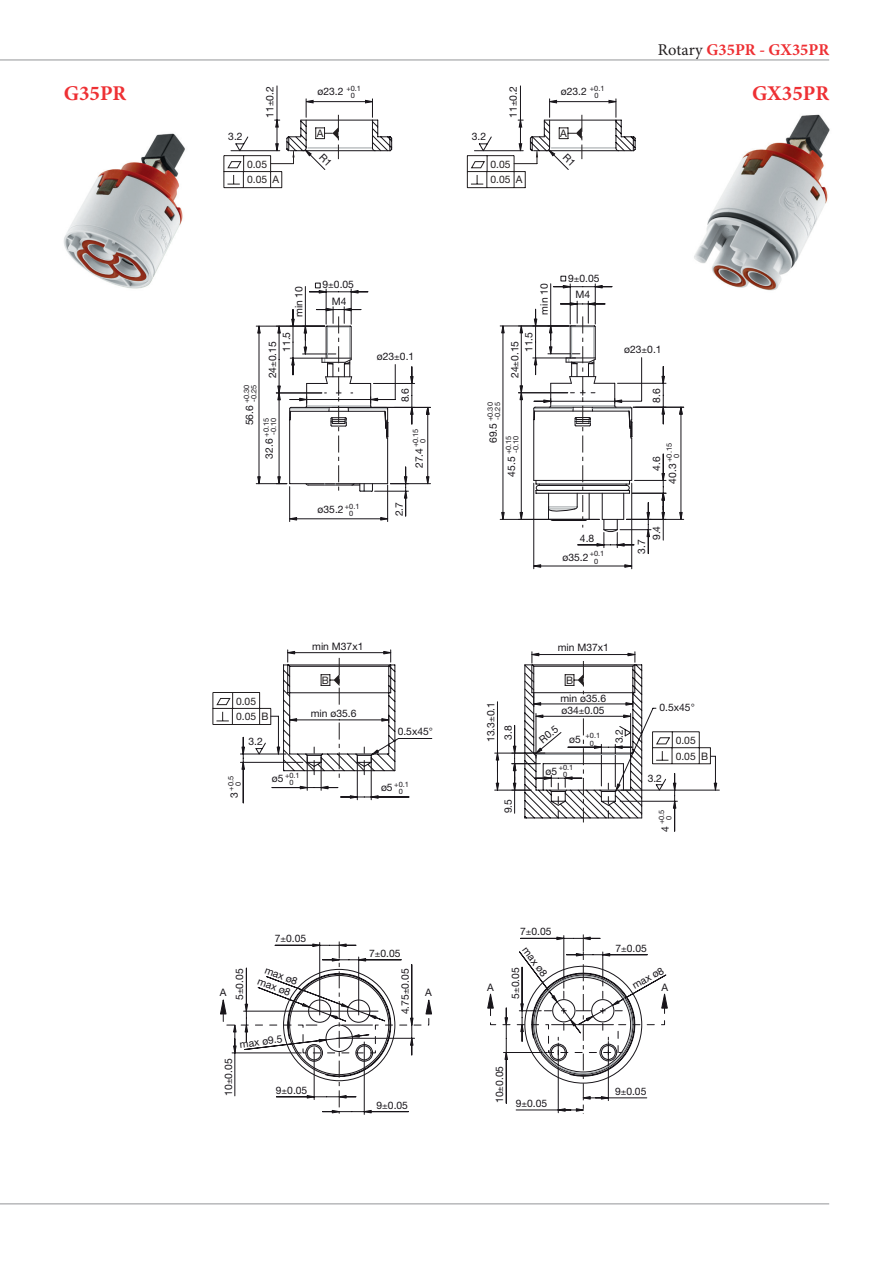
<style>
.page{position:relative;width:893px;height:1263px;background:#fff}
.page>*{position:absolute;margin:0;border:0;box-sizing:border-box;transform-origin:0 0}
.Testo{font:700 21px "Minion Pro";color:#ee3034}
.t1{font:700 16.5px "Minion Pro";color:#ee3034}
.t2{font:10.35px/17px "Helvetica Neue";color:#18151a;text-align:center}
.t3{font:10.35px/15.8px "Helvetica Neue";color:#231f20}
.t4{font:7.35px/7.4px "Helvetica Neue";color:#18151a}
.s1{font-weight:400;color:#231f20}
</style>
<div class="page">
<hr style="left:0;top:1203px;width:829px;height:1px;background:#939598">
<hr style="left:387px;top:485px;width:1px;height:37px;background:#18151a">
<hr style="left:289px;top:487px;width:1px;height:35px;background:#18151a">
<hr style="left:277px;top:86px;width:1px;height:65px;background:#18151a">
<hr style="left:520px;top:86px;width:1px;height:65px;background:#18151a">
<img style="left:64px;top:133px;width:121px;height:156px">
<img style="left:694px;top:114px;width:136px;height:177px">
<hr style="left:0;top:60px;width:829px;height:1px;background:#939598">
<svg style="left:500px;top:276px;width:184px;height:293px"></svg>
<svg style="left:487px;top:934px;width:181px;height:179px"></svg>
<svg style="left:220px;top:941px;width:212px;height:174px"></svg>
<svg style="left:256px;top:282px;width:175px;height:239px"></svg>
<svg style="left:213px;top:649px;width:219px;height:154px"></svg>
<svg style="left:494px;top:651px;width:226px;height:181px"></svg>
<svg style="left:223px;top:99px;width:169px;height:89px"></svg>
<svg style="left:467px;top:99px;width:169px;height:89px"></svg>
<p class="t1" style="left:658px;top:38px;width:173px"><span class="s1">Rotary</span> G35PR - GX35PR</p>
<p class="t2" style="left:262px;top:118px;width:33px;rotate:-90deg">11 0.2</p>
<p class="t4" style="left:346px;top:85px;width:16px">+0.1</p>
<p class="t2" style="left:505px;top:118px;width:33px;rotate:-90deg">11 0.2</p>
<p class="t4" style="left:590px;top:85px;width:16px">+0.1</p>
<p class="Testo" style="left:64px;top:79px;width:64px">G35PR</p>
<p class="Testo" style="left:752px;top:79px;width:79px">GX35PR</p>
<p class="t2" style="left:317px;top:84px;width:39px">ø23.2 <sub>0</sub></p>
<p class="t2" style="left:561px;top:84px;width:39px">ø23.2 <sub>0</sub></p>
<p class="t2" style="left:228px;top:128px;width:16px">3.2</p>
<p class="t3" style="left:247px;top:157px;width:34px">0.05<br>0.05 A</p>
<p class="t3" style="left:317px;top:126px;width:8px">A</p>
<p class="t2" style="left:472px;top:128px;width:16px">3.2</p>
<p class="t3" style="left:490px;top:157px;width:34px">0.05<br>0.05 A</p>
<p class="t3" style="left:560px;top:126px;width:8px">A</p>
<p class="t2" style="left:291px;top:317px;width:33px;rotate:-90deg">min 10</p>
<p class="t2" style="left:323px;top:277px;width:33px;line-height:16.5px">9 0.05<br>M4</p>
<p class="t2" style="left:536px;top:315px;width:33px;rotate:-90deg">min 10</p>
<p class="t2" style="left:568px;top:270px;width:33px">9 0.05<br>M4</p>
<p class="t2" style="left:279px;top:352px;width:22px;rotate:-90deg">11.5</p>
<p class="t2" style="left:264px;top:378px;width:39px;rotate:-90deg">24 0.15</p>
<p class="t4" style="left:263px;top:436px;width:20px;rotate:-90deg">+0.15 -0.10</p>
<p class="t2" style="left:261px;top:459px;width:22px;rotate:-90deg">32.6</p>
<p class="t4" style="left:243px;top:403px;width:20px;rotate:-90deg">+0.30 -0.25</p>
<p class="t2" style="left:241px;top:425px;width:22px;rotate:-90deg">56.6</p>
<p class="t2" style="left:377px;top:349px;width:39px">ø23 0.1</p>
<p class="t2" style="left:397px;top:402px;width:16px;rotate:-90deg">8.6</p>
<p class="t4" style="left:412px;top:443px;width:16px;text-indent:-4px;rotate:-90deg">+0.15<br>0</p>
<p class="t2" style="left:411px;top:468px;width:22px;rotate:-90deg">27.4</p>
<p class="t2" style="left:521px;top:352px;width:22px;rotate:-90deg">11.5</p>
<p class="t2" style="left:507px;top:378px;width:39px;rotate:-90deg">24 0.15</p>
<p class="t4" style="left:487px;top:421px;width:20px;rotate:-90deg">+0.30 -0.25</p>
<p class="t2" style="left:485px;top:443px;width:22px;rotate:-90deg">69.5</p>
<p class="t4" style="left:505px;top:454px;width:20px;rotate:-90deg">+0.15 -0.10</p>
<p class="t2" style="left:504px;top:477px;width:22px;rotate:-90deg">45.5</p>
<p class="t2" style="left:624px;top:342px;width:39px">ø23 0.1</p>
<p class="t2" style="left:649px;top:403px;width:16px;rotate:-90deg">8.6</p>
<p class="t4" style="left:666px;top:457px;width:16px;text-indent:-4px;rotate:-90deg">+0.15<br>0</p>
<p class="t2" style="left:665px;top:484px;width:22px;rotate:-90deg">40.3</p>
<p class="t2" style="left:649px;top:471px;width:16px;rotate:-90deg">4.6</p>
<p class="t4" style="left:345px;top:503px;width:16px">+0.1</p>
<p class="t2" style="left:318px;top:502px;width:37px">ø35.2 <sub>0</sub></p>
<p class="t2" style="left:391px;top:516px;width:16px;rotate:-90deg">2.7</p>
<p class="t2" style="left:580px;top:530px;width:16px">4.8</p>
<p class="t2" style="left:649px;top:540px;width:16px;rotate:-90deg">9.4</p>
<p class="t2" style="left:633px;top:554px;width:16px;rotate:-90deg">3.7</p>
<p class="t4" style="left:590px;top:551px;width:16px">+0.1</p>
<p class="t2" style="left:562px;top:549px;width:37px">ø35.2 <sub>0</sub></p>
<p class="t2" style="left:312px;top:638px;width:53px">min M37x1</p>
<p class="t2" style="left:558px;top:640px;width:53px">min M37x1</p>
<p class="t3" style="left:322px;top:673px;width:9px">B</p>
<p class="t3" style="left:566px;top:673px;width:9px">B</p>
<p class="t3" style="left:236px;top:694px;width:34px">0.05<br>0.05 B</p>
<p class="t2" style="left:311px;top:705px;width:47px">min ø35.6</p>
<p class="t2" style="left:560px;top:692px;width:47px;line-height:12.5px;text-align:left">min ø35.6 ø34 0.05</p>
<p class="t2" style="left:483px;top:716px;width:16px;rotate:-90deg">0.1</p>
<p class="t2" style="left:659px;top:699px;width:33px">0.5x45</p>
<p class="t2" style="left:248px;top:734px;width:16px">3.2</p>
<p class="t2" style="left:398px;top:723px;width:33px">0.5x45</p>
<p class="t4" style="left:228px;top:791px;width:16px;text-align:center;rotate:-90deg">+0.5<br>0</p>
<p class="t2" style="left:226px;top:798px;width:7px;rotate:-90deg">3</p>
<p class="t4" style="left:285px;top:772px;width:16px">+0.1</p>
<p class="t2" style="left:272px;top:771px;width:23px">ø5 <sub>0</sub></p>
<p class="t4" style="left:394px;top:781px;width:16px">+0.1</p>
<p class="t2" style="left:381px;top:779px;width:23px">ø5 <sub>0</sub></p>
<p class="t2" style="left:483px;top:742px;width:22px;text-align:left;rotate:-90deg">13.3<br>3.8</p>
<p class="t2" style="left:500px;top:813px;width:16px;rotate:-90deg">9.5</p>
<p class="t2" style="left:535px;top:735px;width:23px;rotate:-39deg">R0.5</p>
<p class="t4" style="left:585px;top:732px;width:16px">+0.1</p>
<p class="t2" style="left:569px;top:731px;width:26px">ø5 <sub>0</sub></p>
<p class="t4" style="left:559px;top:764px;width:16px">+0.1</p>
<p class="t2" style="left:545px;top:763px;width:23px">ø5 <sub>0</sub></p>
<p class="t2" style="left:611px;top:743px;width:16px;rotate:-90deg">3.2</p>
<p class="t2" style="left:648px;top:771px;width:16px">3.2</p>
<p class="t3" style="left:676px;top:733px;width:34px">0.05<br>0.05 B</p>
<p class="t4" style="left:658px;top:824px;width:16px;text-align:center;rotate:-90deg">+0.5<br>0</p>
<p class="t2" style="left:657px;top:832px;width:7px;rotate:-90deg">4</p>
<p class="t2" style="left:275px;top:930px;width:33px">7 0.05</p>
<p class="t2" style="left:520px;top:924px;width:33px">7 0.05</p>
<p class="t2" style="left:369px;top:945px;width:33px">7 0.05</p>
<p class="t2" style="left:268px;top:962px;width:36px;rotate:21deg">max ø8</p>
<p class="t2" style="left:232px;top:1000px;width:33px;rotate:-90deg">5 0.05</p>
<p class="t2" style="left:397px;top:1014px;width:47px;rotate:-90deg">4.75 0.05</p>
<p class="t2" style="left:261px;top:973px;width:36px;rotate:21deg">max ø8</p>
<p class="t2" style="left:220px;top:985px;width:8px">A</p>
<p class="t2" style="left:425px;top:985px;width:8px">A</p>
<p class="t2" style="left:615px;top:940px;width:33px">7 0.05</p>
<p class="t2" style="left:629px;top:979px;width:36px;rotate:-29deg">max ø8</p>
<p class="t2" style="left:531px;top:943px;width:36px;rotate:53deg">max ø8</p>
<p class="t2" style="left:507px;top:999px;width:33px;rotate:-90deg">5 0.05</p>
<p class="t2" style="left:487px;top:979px;width:8px">A</p>
<p class="t2" style="left:661px;top:979px;width:8px">A</p>
<p class="t2" style="left:239px;top:1036px;width:44px;rotate:-7deg">max ø9.5</p>
<p class="t2" style="left:220px;top:1096px;width:39px;rotate:-90deg">10 0.05</p>
<p class="t2" style="left:276px;top:1082px;width:33px">9 0.05</p>
<p class="t2" style="left:377px;top:1097px;width:33px">9 0.05</p>
<p class="t2" style="left:492px;top:1103px;width:39px;rotate:-90deg">10 0.05</p>
<p class="t2" style="left:516px;top:1096px;width:33px">9 0.05</p>
<p class="t2" style="left:615px;top:1083px;width:33px">9 0.05</p>
</div>
